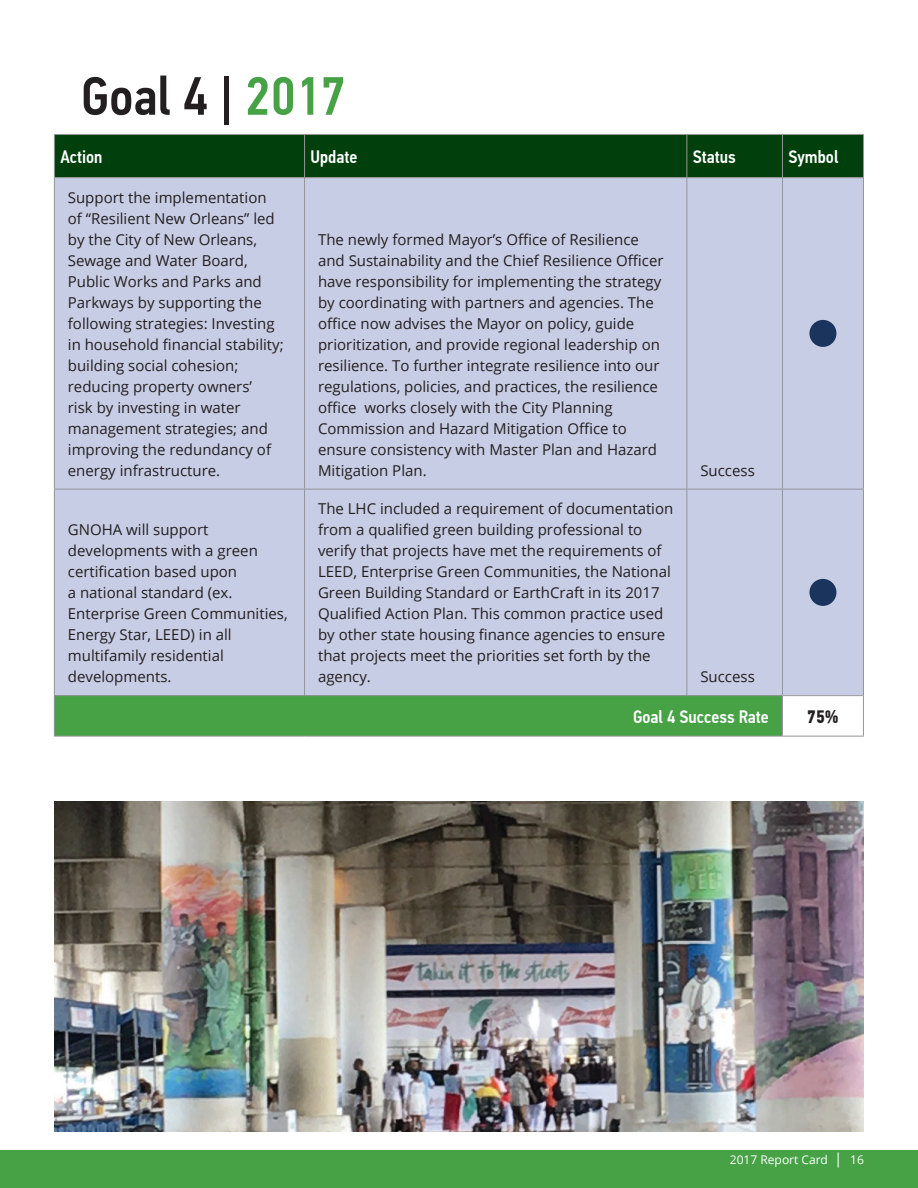
<style>
.page{position:relative;width:918px;height:1188px;background:#fff}
.page>*{position:absolute;margin:0;border:0;box-sizing:border-box;transform-origin:0 0}
.t1{font:500 54px "PF Din Text Cond Pro";color:#231f20}
.t2{font:500 18px "PF Din Text Cond Pro";color:#fff}
.t3{font:700 18px "PF Din Text Cond Pro";color:#231f20}
.t4{font:15px/21px "Open Sans";color:#231f20}
.t5{font:12px "Open Sans";color:#fff}
.s1{color:#47a246}
.s2{font-size:15px}
</style>
<div class="page">
<div style="left:0;top:1151px;width:918px;height:37px;background:#47a246"></div>
<div style="left:55px;top:135px;width:808px;height:42px;background:#01400c"></div>
<div style="left:55px;top:178px;width:808px;height:517px;background:#c7cde4"></div>
<div style="left:54px;top:696px;width:728px;height:40px;background:#47a246"></div>
<hr style="left:54px;top:134px;width:251px;height:1px;background:#939598">
<hr style="left:54px;top:135px;width:1px;height:42px;background:#939598">
<hr style="left:305px;top:134px;width:382px;height:1px;background:#939598">
<hr style="left:304px;top:135px;width:1px;height:42px;background:#939598">
<hr style="left:687px;top:134px;width:95px;height:1px;background:#939598">
<hr style="left:687px;top:135px;width:1px;height:42px;background:#939598">
<hr style="left:782px;top:134px;width:82px;height:1px;background:#939598">
<hr style="left:782px;top:135px;width:1px;height:42px;background:#939598">
<hr style="left:863px;top:135px;width:1px;height:42px;background:#939598">
<hr style="left:54px;top:177px;width:251px;height:1px;background:#939598">
<hr style="left:305px;top:177px;width:382px;height:1px;background:#939598">
<hr style="left:687px;top:177px;width:95px;height:1px;background:#939598">
<hr style="left:687px;top:178px;width:1px;height:311px;background:#939598">
<hr style="left:782px;top:177px;width:82px;height:1px;background:#939598">
<hr style="left:54px;top:489px;width:251px;height:1px;background:#939598">
<hr style="left:305px;top:489px;width:382px;height:1px;background:#939598">
<hr style="left:687px;top:489px;width:95px;height:1px;background:#939598">
<hr style="left:687px;top:490px;width:1px;height:205px;background:#939598">
<hr style="left:304px;top:178px;width:1px;height:311px;background:#939598">
<hr style="left:304px;top:490px;width:1px;height:205px;background:#939598">
<hr style="left:54px;top:178px;width:1px;height:311px;background:#939598">
<hr style="left:54px;top:490px;width:1px;height:205px;background:#939598">
<hr style="left:782px;top:489px;width:82px;height:1px;background:#939598">
<hr style="left:782px;top:178px;width:1px;height:311px;background:#939598">
<hr style="left:863px;top:178px;width:1px;height:311px;background:#939598">
<hr style="left:782px;top:490px;width:1px;height:205px;background:#939598">
<hr style="left:863px;top:490px;width:1px;height:205px;background:#939598">
<hr style="left:54px;top:695px;width:251px;height:1px;background:#939598">
<hr style="left:54px;top:696px;width:1px;height:40px;background:#939598">
<hr style="left:305px;top:695px;width:382px;height:1px;background:#939598">
<hr style="left:687px;top:695px;width:95px;height:1px;background:#939598">
<hr style="left:54px;top:736px;width:251px;height:1px;background:#939598">
<hr style="left:305px;top:736px;width:382px;height:1px;background:#939598">
<hr style="left:687px;top:736px;width:95px;height:1px;background:#939598">
<hr style="left:782px;top:695px;width:82px;height:1px;background:#939598">
<hr style="left:782px;top:696px;width:1px;height:40px;background:#939598">
<hr style="left:863px;top:696px;width:1px;height:40px;background:#939598">
<hr style="left:782px;top:736px;width:82px;height:1px;background:#939598">
<div style="left:811px;top:321px;width:24px;height:24px;background:#1a345d;border-radius:50%"></div>
<div style="left:809px;top:320px;width:27px;height:27px;border:3px solid #1a345d;border-radius:50%"></div>
<div style="left:811px;top:580px;width:24px;height:24px;background:#1a345d;border-radius:50%"></div>
<div style="left:809px;top:579px;width:27px;height:27px;border:3px solid #1a345d;border-radius:50%"></div>
<img style="left:54px;top:801px;width:810px;height:331px">
<h1 class="t1" style="left:81px;top:64px;width:266px">Goal 4 | <span class="s1">2017</span></h1>
<p class="t2" style="left:60px;top:146px;width:44px">Action</p>
<p class="t2" style="left:311px;top:146px;width:48px">Update</p>
<p class="t2" style="left:693px;top:146px;width:44px">Status</p>
<p class="t2" style="left:788px;top:146px;width:51px">Symbol</p>
<p class="t4" style="left:68px;top:186px;width:217px">Support the implementation of “Resilient New Orleans” led by the City of New Orleans,<br>Sewage and Water Board,<br>Public Works and Parks and<br>Parkways by supporting the following strategies: Investing in household financial stability; building social cohesion; reducing property owners’<br>risk by investing in water management strategies; and improving the redundancy of energy infrastructure.</p>
<p class="t4" style="left:318px;top:228px;width:347px">The newly formed Mayor’s Office of Resilience and Sustainability and the Chief Resilience Officer have responsibility for implementing the strategy by coordinating with partners and agencies. The office now advises the Mayor on policy, guide prioritization, and provide regional leadership on resilience. To further integrate resilience into our regulations, policies, and practices, the resilience office works closely with the City Planning Commission and Hazard Mitigation Office to ensure consistency with Master Plan and Hazard Mitigation Plan.</p>
<p class="t4" style="left:700px;top:459px;width:56px">Success</p>
<p class="t4" style="left:68px;top:519px;width:221px">GNOHA will support developments with a green certification based upon<br>a national standard (ex.<br>Enterprise Green Communities,<br>Energy Star, LEED) in all multifamily residential developments.</p>
<p class="t4" style="left:318px;top:498px;width:357px">The LHC included a requirement of documentation from a qualified green building professional to verify that projects have met the requirements of LEED, Enterprise Green Communities, the National Green Building Standard or EarthCraft in its 2017<br>Qualified Action Plan. This common practice used by other state housing finance agencies to ensure that projects meet the priorities set forth by the agency.</p>
<p class="t4" style="left:700px;top:666px;width:56px">Success</p>
<p class="t2" style="left:633px;top:706px;width:137px">Goal 4 Success Rate</p>
<p class="t3" style="left:807px;top:706px;width:33px">75%</p>
<p class="t5" style="left:730px;top:1152px;width:136px">2017 Report Card <span class="s2">|</span> 16</p>
</div>
